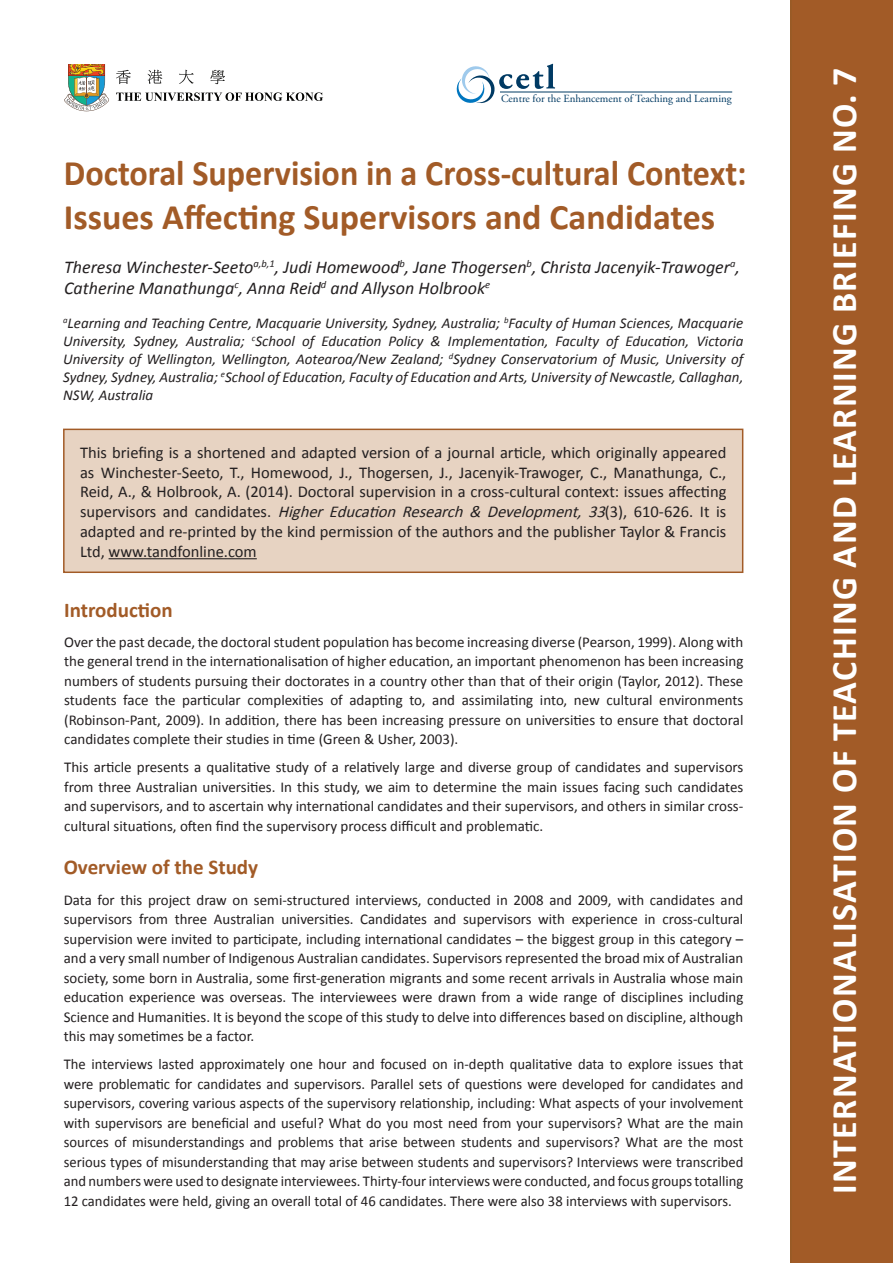
<style>
.page{position:relative;width:893px;height:1263px;background:#fff}
.page>*{position:absolute;margin:0;border:0;box-sizing:border-box;transform-origin:0 0}
.t1{font:700 36px/43.2px "Calibri";color:#a25b27;scale:.95 1}
.t2{font:700 36px "Calibri";letter-spacing:.04em;color:#fff}
.t3{font:700 21px "Calibri";color:#a25b27}
.t4{font:italic 18px/21.6px "Calibri";color:#231f20}
.t5{font:16.5px/19.8px "Calibri";color:#231f20;text-align:justify}
.t6{font:15px/19.5px "Calibri";color:#231f20;text-align:justify}
.t7{font:italic 15px/18px "Calibri";color:#231f20;text-align:justify}
.t8{font:10.95px "Adobe Garamond Pro";color:#003a63}
.s1{font-style:italic}
</style>
<div class="page">
<div style="left:790px;top:0;width:103px;height:1263px;background:#a25b27"></div>
<svg style="left:456px;top:64px;width:99px;height:40px"></svg>
<hr style="left:500px;top:92px;width:232px;height:1px;background:#003a63">
<svg style="left:64px;top:64px;width:45px;height:47px"></svg>
<svg style="left:116px;top:70px;width:15px;height:14px"></svg>
<svg style="left:148px;top:70px;width:14px;height:14px"></svg>
<svg style="left:179px;top:70px;width:15px;height:14px"></svg>
<svg style="left:210px;top:70px;width:15px;height:14px"></svg>
<svg style="left:116px;top:92px;width:207px;height:9px"></svg>
<div style="left:63px;top:429px;width:680px;height:144px;background:#e7d3c2;border:2px solid #a25b27"></div>
<hr style="left:109px;top:558px;width:148px;height:1px;background:#231f20">
<p class="t8" style="left:501px;top:92px;width:232px">Centre for the Enhancement of Teaching and Learning</p>
<h1 class="t1" style="left:64px;top:152px;width:720px">Doctoral Supervision in a Cross-cultural Context:<br>Issues Affecting Supervisors and Candidates</h1>
<p class="t4" style="left:64px;top:255px;width:677px">Theresa Winchester-Seeto<sup>a,b,1</sup>, Judi Homewood<sup>b</sup>, Jane Thogersen<sup>b</sup>, Christa Jacenyik-Trawoger<sup>a</sup>,<br>Catherine Manathunga<sup>c</sup>, Anna Reid<sup>d</sup> and Allyson Holbrook<sup>e</sup></p>
<p class="t7" style="left:63px;top:313px;width:682px"><sup>a</sup>Learning and Teaching Centre, Macquarie University, Sydney, Australia; <sup>b</sup>Faculty of Human Sciences, Macquarie University, Sydney, Australia; <sup>c</sup>School of Education Policy &amp; Implementation, Faculty of Education, Victoria University of Wellington, Wellington, Aotearoa/New Zealand; <sup>d</sup>Sydney Conservatorium of Music, University of Sydney, Sydney, Australia; <sup>e</sup>School of Education, Faculty of Education and Arts, University of Newcastle, Callaghan, NSW, Australia</p>
<p class="t5" style="left:80px;top:443px;width:648px">This briefing is a shortened and adapted version of a journal article, which originally appeared as Winchester-Seeto, T., Homewood, J., Thogersen, J., Jacenyik-Trawoger, C., Manathunga, C., Reid, A., &amp; Holbrook, A. (2014). Doctoral supervision in a cross-cultural context: issues affecting supervisors and candidates. <span class="s1">Higher Education Research &amp; Development,33</span>(3), 610-626. It is adapted and re-printed by the kind permission of the authors and the publisher Taylor &amp; Francis Ltd, www.tandfonline.com</p>
<h2 class="t3" style="left:64px;top:597px;width:110px">Introduction</h2>
<p class="t6" style="left:64px;top:632px;width:681px">Over the past decade, the doctoral student population has become increasing diverse (Pearson, 1999). Along with the general trend in the internationalisation of higher education, an important phenomenon has been increasing numbers of students pursuing their doctorates in a country other than that of their origin (Taylor, 2012). These students face the particular complexities of adapting to, and assimilating into, new cultural environments (Robinson-Pant, 2009). In addition, there has been increasing pressure on universities to ensure that doctoral candidates complete their studies in time (Green &amp; Usher, 2003).</p>
<p class="t6" style="left:64px;top:758px;width:681px">This article presents a qualitative study of a relatively large and diverse group of candidates and supervisors from three Australian universities. In this study, we aim to determine the main issues facing such candidates and supervisors, and to ascertain why international candidates and their supervisors, and others in similar cross&shy;cultural situations, often find the supervisory process difficult and problematic.</p>
<h2 class="t3" style="left:64px;top:854px;width:196px">Overview of the Study</h2>
<p class="t6" style="left:64px;top:890px;width:681px">Data for this project draw on semi-structured interviews, conducted in 2008 and 2009, with candidates and supervisors from three Australian universities. Candidates and supervisors with experience in cross-cultural supervision were invited to participate, including international candidates – the biggest group in this category – and a very small number of Indigenous Australian candidates. Supervisors represented the broad mix of Australian society, some born in Australia, some first-generation migrants and some recent arrivals in Australia whose main education experience was overseas. The interviewees were drawn from a wide range of disciplines including Science and Humanities. It is beyond the scope of this study to delve into differences based on discipline, although this may sometimes be a factor.</p>
<p class="t6" style="left:64px;top:1054px;width:681px">The interviews lasted approximately one hour and focused on in-depth qualitative data to explore issues that were problematic for candidates and supervisors. Parallel sets of questions were developed for candidates and supervisors, covering various aspects of the supervisory relationship, including: What aspects of your involvement with supervisors are beneficial and useful? What do you most need from your supervisors? What are the main sources of misunderstandings and problems that arise between students and supervisors? What are the most serious types of misunderstanding that may arise between students and supervisors? Interviews were transcribed and numbers were used to designate interviewees. Thirty-four interviews were conducted, and focus groups totalling 12 candidates were held, giving an overall total of 46 candidates. There were also 38 interviews with supervisors.</p>
<h1 class="t2" style="left:821px;top:1194px;width:1128px;rotate:-90deg">INTERNATIONALISATION OF TEACHING AND LEARNING BRIEFING NO. 7</h1>
</div>
